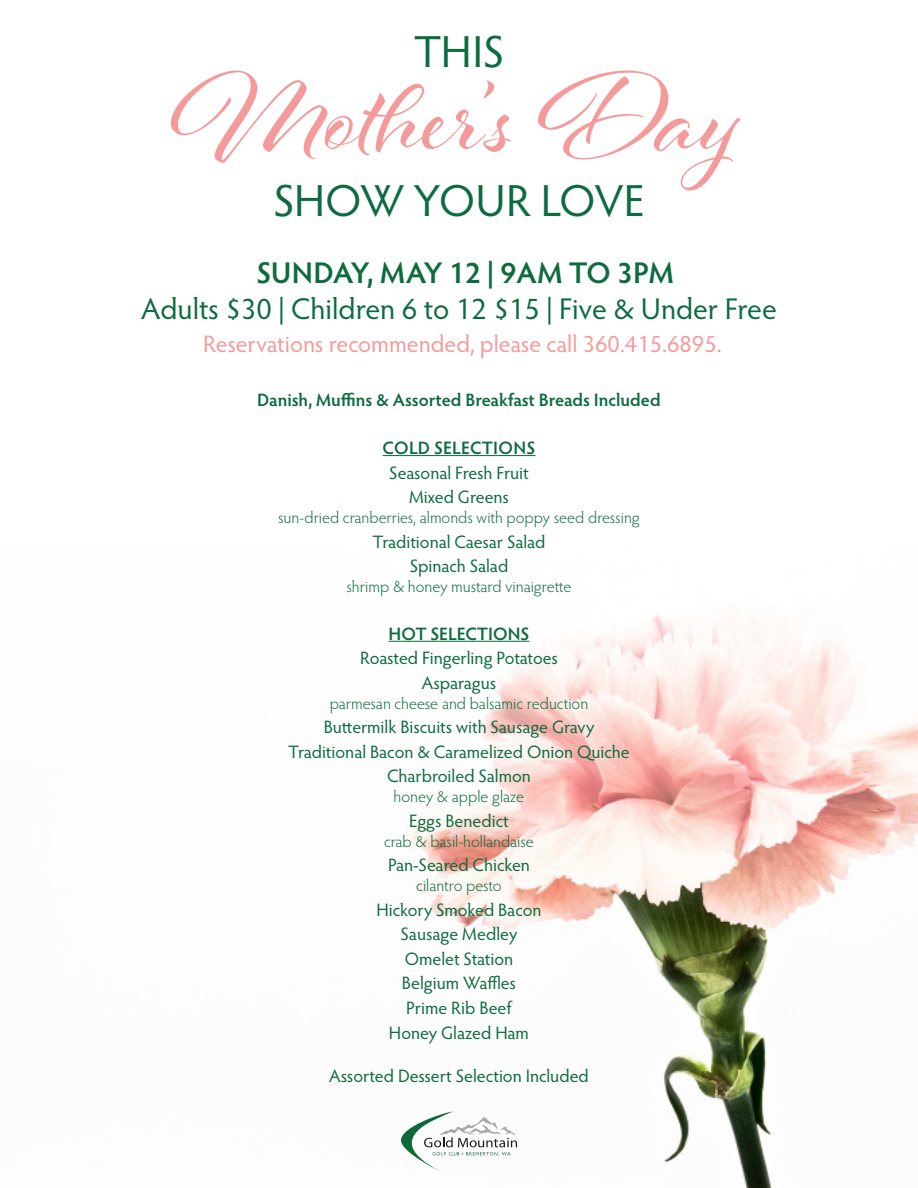
<style>
.page{position:relative;width:918px;height:1188px;background:#fff}
.page>*{position:absolute;margin:0;border:0;box-sizing:border-box;transform-origin:0 0}
.t1{font:120px "Al Fresco";color:#f59a9b}
.t2{font:45px "Hypatia Sans Pro";letter-spacing:-.005em;color:#0d6b40}
.t3{font:30px "Hypatia Sans Pro";color:#0d6b40}
.t4{font:600 30px "Hypatia Sans Pro";color:#0d6b40}
.t5{font:24px "Hypatia Sans Pro";color:#f59a9b}
.t6{font:18px "Hypatia Sans Pro";color:#0d6b40}
.t7{font:600 18px "Hypatia Sans Pro";letter-spacing:-.005em;color:#0d6b40}
.t8{font:300 16.5px "Hypatia Sans Pro";color:#0d6b40}
</style>
<div class="page">
<img style="left:388px;top:615px;width:530px;height:573px">
<hr style="left:383px;top:455px;width:153px;height:1px;background:#0d6b40">
<hr style="left:389px;top:641px;width:140px;height:1px;background:#0d6b40">
<svg style="left:401px;top:1112px;width:116px;height:59px"></svg>
<p class="t2" style="left:414px;top:21px;width:92px">THIS</p>
<p class="t1" style="left:171px;top:37px;width:571px">Mother’s Day</p>
<p class="t2" style="left:273px;top:171px;width:373px">SHOW YOUR LOVE</p>
<p class="t4" style="left:257px;top:252px;width:419px">SUNDAY, MAY 12 | 9AM TO 3PM</p>
<p class="t3" style="left:141px;top:289px;width:637px">Adults $30 | Children 6 to 12 $15 | Five &amp; Under Free</p>
<p class="t5" style="left:203px;top:328px;width:520px">Reservations recommended, please call 360.415.6895.</p>
<p class="t7" style="left:257px;top:388px;width:405px">Danish, Muffins &amp; Assorted Breakfast Breads Included</p>
<p class="t7" style="left:383px;top:435px;width:154px">COLD SELECTIONS</p>
<p class="t6" style="left:389px;top:460px;width:141px">Seasonal Fresh Fruit</p>
<p class="t6" style="left:409px;top:485px;width:101px">Mixed Greens</p>
<p class="t8" style="left:278px;top:507px;width:363px">sun-dried cranberries, almonds with poppy seed dressing</p>
<p class="t6" style="left:372px;top:529px;width:175px">Traditional Caesar Salad</p>
<p class="t6" style="left:410px;top:554px;width:100px">Spinach Salad</p>
<p class="t8" style="left:347px;top:576px;width:226px">shrimp &amp; honey mustard vinaigrette</p>
<p class="t7" style="left:389px;top:621px;width:142px">HOT SELECTIONS</p>
<p class="t6" style="left:360px;top:646px;width:199px">Roasted Fingerling Potatoes</p>
<p class="t6" style="left:422px;top:671px;width:76px">Asparagus</p>
<p class="t8" style="left:330px;top:692px;width:260px">parmesan cheese and balsamic reduction</p>
<p class="t6" style="left:324px;top:715px;width:272px">Buttermilk Biscuits with Sausage Gravy</p>
<p class="t6" style="left:288px;top:740px;width:343px">Traditional Bacon &amp; Caramelized Onion Quiche</p>
<p class="t6" style="left:387px;top:764px;width:145px">Charbroiled Salmon</p>
<p class="t8" style="left:394px;top:786px;width:132px">honey &amp; apple glaze</p>
<p class="t6" style="left:409px;top:809px;width:101px">Eggs Benedict</p>
<p class="t8" style="left:384px;top:830px;width:151px">crab &amp; basil-hollandaise</p>
<p class="t6" style="left:388px;top:853px;width:143px">Pan-Seared Chicken</p>
<p class="t8" style="left:416px;top:875px;width:87px">cilantro pesto</p>
<p class="t6" style="left:376px;top:897px;width:167px">Hickory Smoked Bacon</p>
<p class="t6" style="left:401px;top:922px;width:118px">Sausage Medley</p>
<p class="t6" style="left:405px;top:947px;width:110px">Omelet Station</p>
<p class="t6" style="left:402px;top:971px;width:116px">Belgium Waffles</p>
<p class="t6" style="left:406px;top:996px;width:107px">Prime Rib Beef</p>
<p class="t6" style="left:389px;top:1020px;width:142px">Honey Glazed Ham</p>
<p class="t6" style="left:329px;top:1064px;width:261px">Assorted Dessert Selection Included</p>
</div>
